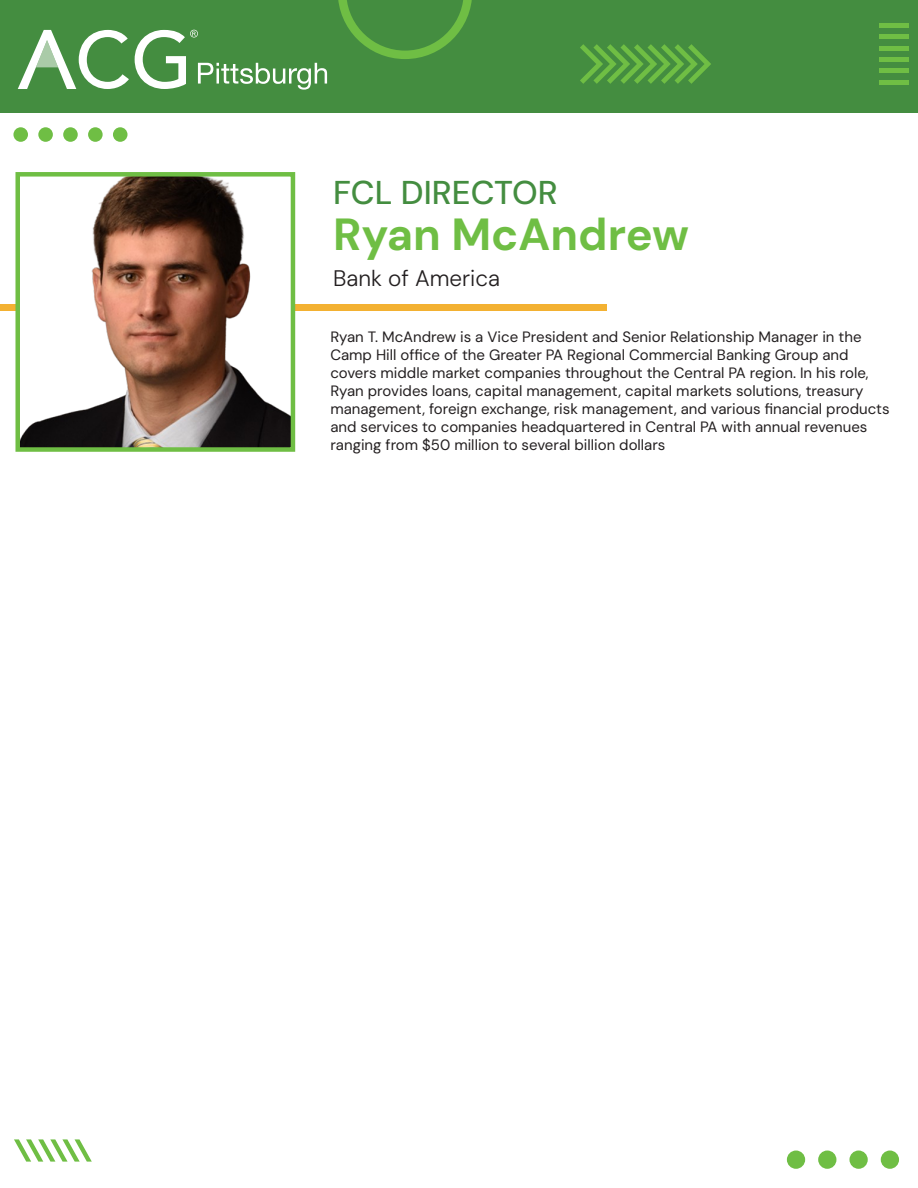
<style>
.page{position:relative;width:918px;height:1188px;background:#fff}
.page>*{position:absolute;margin:0;border:0;box-sizing:border-box;transform-origin:0 0}
.t1{font:700 45px "DM Sans";color:#6fbe44}
.t2{font:500 33px "DM Sans";color:#448d40}
.t3{font:300 22.5px "DM Sans";color:#231f20}
.t4{font:15px/18px "DM Sans";color:#231f20}
</style>
<div class="page">
<div style="left:0;top:0;width:918px;height:113px;background:#448d40"></div>
<div style="left:879px;top:23px;width:30px;height:5px;background:#6fbe44"></div>
<hr style="left:879px;top:35px;width:30px;height:4px;background:#6fbe44">
<hr style="left:879px;top:46px;width:30px;height:4px;background:#6fbe44">
<div style="left:879px;top:57px;width:30px;height:5px;background:#6fbe44"></div>
<div style="left:879px;top:68px;width:30px;height:5px;background:#6fbe44"></div>
<hr style="left:879px;top:80px;width:30px;height:4px;background:#6fbe44">
<svg style="left:14px;top:1139px;width:78px;height:23px"></svg>
<div style="left:787px;top:1151px;width:18px;height:18px;background:#6fbe44;border-radius:50%"></div>
<div style="left:818px;top:1151px;width:18px;height:18px;background:#6fbe44;border-radius:50%"></div>
<div style="left:849px;top:1151px;width:19px;height:18px;background:#6fbe44;border-radius:50%"></div>
<div style="left:881px;top:1151px;width:18px;height:18px;background:#6fbe44;border-radius:50%"></div>
<svg style="left:338px;top:0;width:134px;height:59px"></svg>
<svg style="left:580px;top:44px;width:131px;height:40px"></svg>
<div style="left:13px;top:127px;width:15px;height:15px;background:#6fbe44;border-radius:50%"></div>
<div style="left:38px;top:127px;width:15px;height:15px;background:#6fbe44;border-radius:50%"></div>
<div style="left:63px;top:127px;width:15px;height:15px;background:#6fbe44;border-radius:50%"></div>
<div style="left:88px;top:127px;width:15px;height:15px;background:#6fbe44;border-radius:50%"></div>
<div style="left:113px;top:127px;width:15px;height:15px;background:#6fbe44;border-radius:50%"></div>
<svg style="left:18px;top:30px;width:111px;height:59px"></svg>
<svg style="left:135px;top:30px;width:192px;height:60px"></svg>
<div style="left:0;top:304px;width:606px;height:6px;background:#f3b132"></div>
<img style="left:20px;top:177px;width:270px;height:270px">
<div style="left:15px;top:172px;width:280px;height:280px;border:4px solid #6fbe44"></div>
<h2 class="t2" style="left:333px;top:172px;width:226px">FCL DIRECTOR</h2>
<h1 class="t1" style="left:333px;top:206px;width:357px">Ryan McAndrew</h1>
<h3 class="t3" style="left:333px;top:265px;width:169px">Bank of America</h3>
<p class="t4" style="left:330px;top:328px;width:561px">Ryan T. McAndrew is a Vice President and Senior Relationship Manager in the Camp Hill office of the Greater PA Regional Commercial Banking Group and covers middle market companies throughout the Central PA region. In his role, Ryan provides loans, capital management, capital markets solutions, treasury management, foreign exchange, risk management, and various financial products and services to companies headquartered in Central PA with annual revenues ranging from $50 million to several billion dollars</p>
</div>
